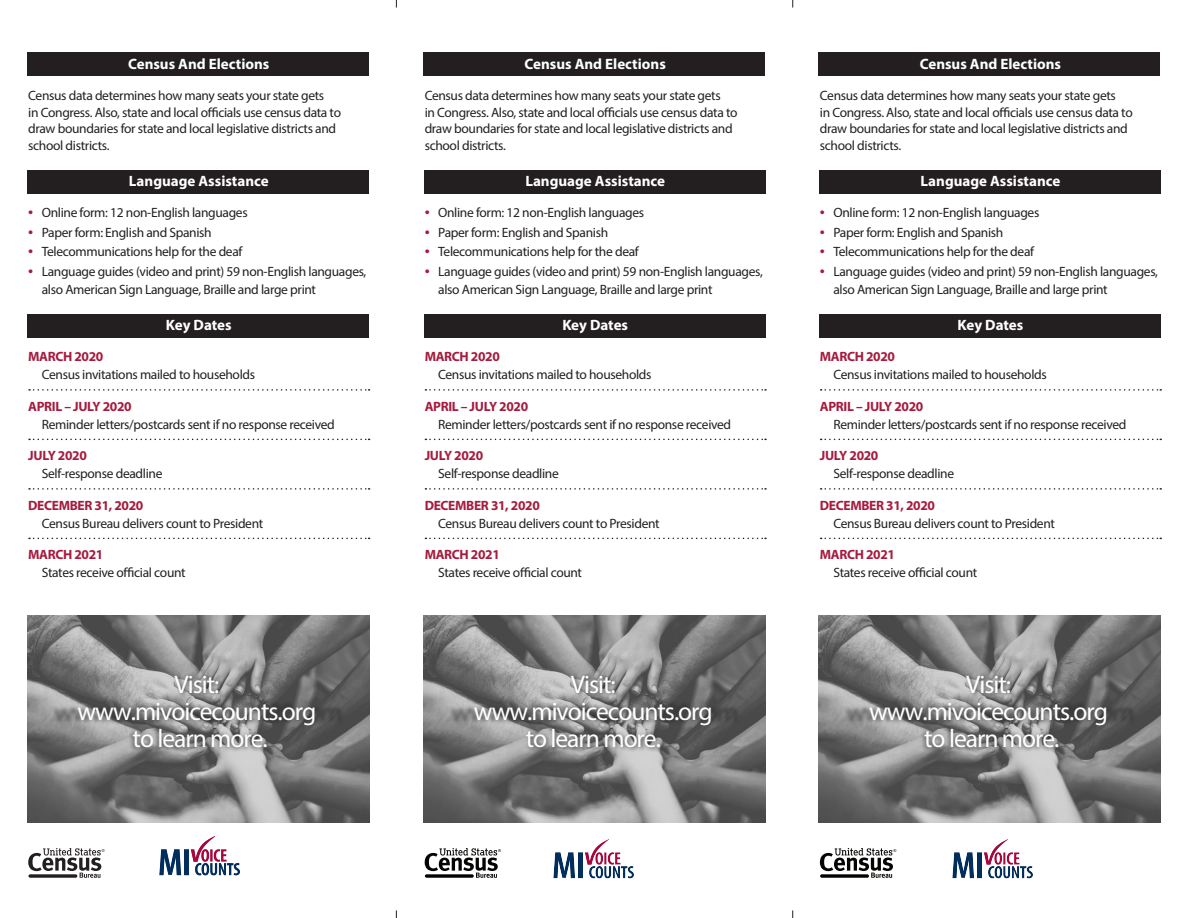
<style>
.page{position:relative;width:1188px;height:918px;background:#fff}
.page>*{position:absolute;margin:0;border:0;box-sizing:border-box;transform-origin:0 0}
.t1{font:25.5px/27px "Myriad Pro";letter-spacing:-.04em;color:#fff;text-align:center}
.t2{font:700 15px "Myriad Pro";color:#fff}
.t3{font:13.5px/16.5px "Myriad Pro";letter-spacing:-.025em;color:#231f20}
.t4{font:700 13.5px "Myriad Pro";letter-spacing:-.025em;color:#a51c3e}
.s1{font-weight:700;color:#fff}
.s2{font-size:18px;color:#a51c3e}
</style>
<div class="page">
<div style="left:424px;top:314px;width:342px;height:23px;background:#231f20"></div>
<div style="left:27px;top:314px;width:342px;height:23px;background:#231f20"></div>
<div style="left:819px;top:314px;width:342px;height:23px;background:#231f20"></div>
<div style="left:424px;top:170px;width:342px;height:23px;background:#231f20"></div>
<div style="left:27px;top:170px;width:342px;height:23px;background:#231f20"></div>
<div style="left:819px;top:170px;width:342px;height:23px;background:#231f20"></div>
<div style="left:423px;top:52px;width:342px;height:23px;background:#231f20"></div>
<div style="left:27px;top:52px;width:342px;height:23px;background:#231f20"></div>
<div style="left:818px;top:52px;width:342px;height:23px;background:#231f20"></div>
<svg style="left:425px;top:389px;width:341px;height:2px"></svg>
<svg style="left:425px;top:439px;width:341px;height:1px"></svg>
<svg style="left:425px;top:488px;width:341px;height:2px"></svg>
<svg style="left:425px;top:538px;width:341px;height:1px"></svg>
<svg style="left:29px;top:389px;width:341px;height:2px"></svg>
<svg style="left:29px;top:439px;width:341px;height:1px"></svg>
<svg style="left:29px;top:488px;width:341px;height:2px"></svg>
<svg style="left:29px;top:538px;width:341px;height:1px"></svg>
<svg style="left:821px;top:389px;width:340px;height:2px"></svg>
<svg style="left:821px;top:439px;width:340px;height:1px"></svg>
<svg style="left:821px;top:488px;width:340px;height:2px"></svg>
<svg style="left:821px;top:538px;width:340px;height:1px"></svg>
<img style="left:424px;top:615px;width:342px;height:207px">
<img style="left:27px;top:615px;width:342px;height:207px">
<img style="left:819px;top:615px;width:342px;height:207px">
<div style="left:448px;top:673px;width:293px;height:80px;background:#231f20;opacity:.77"></div>
<div style="left:52px;top:673px;width:292px;height:80px;background:#231f20;opacity:.77"></div>
<div style="left:843px;top:673px;width:293px;height:80px;background:#231f20;opacity:.77"></div>
<svg style="left:425px;top:848px;width:76px;height:30px"></svg>
<svg style="left:28px;top:848px;width:77px;height:30px"></svg>
<svg style="left:820px;top:848px;width:76px;height:30px"></svg>
<img style="left:159px;top:837px;width:81px;height:39px">
<img style="left:553px;top:839px;width:80px;height:40px">
<img style="left:952px;top:839px;width:80px;height:40px">
<p class="t2" style="left:128px;top:54px;width:143px">Census And Elections</p>
<p class="t3" style="left:28px;top:87px;width:298px">Census data determines how many seats your state gets</p>
<p class="t3" style="left:28px;top:104px;width:314px">in Congress. Also, state and local officials use census data to draw boundaries for state and local legislative districts and school districts.<span class="s1">L</span></p>
<p class="t2" style="left:129px;top:171px;width:141px">Language Assistance</p>
<p class="t3" style="left:28px;top:204px;width:221px"><span class="s2">•</span> Online form: 12 non-English languages</p>
<p class="t3" style="left:28px;top:224px;width:185px"><span class="s2">•</span> Paper form: English and Spanish</p>
<p class="t3" style="left:28px;top:243px;width:216px"><span class="s2">•</span> Telecommunications help for the deaf</p>
<p class="t3" style="left:42px;top:262px;width:326px;line-height:18px;text-indent:-14px"><span class="s2">•</span> Language guides (video and print) 59 non-English languages, also American Sign Language, Braille and large print</p>
<p class="t2" style="left:166px;top:315px;width:67px">Key Dates</p>
<p class="t4" style="left:28px;top:348px;width:77px">MARCH 2020</p>
<p class="t3" style="left:42px;top:366px;width:215px">Census invitations mailed to households</p>
<p class="t4" style="left:28px;top:397px;width:105px">APRIL – JULY 2020</p>
<p class="t3" style="left:42px;top:416px;width:295px">Reminder letters/postcards sent if no response received</p>
<p class="t4" style="left:28px;top:447px;width:60px">JULY 2020</p>
<p class="t3" style="left:42px;top:465px;width:122px">Self-response deadline</p>
<p class="t4" style="left:28px;top:496px;width:117px">DECEMBER 31, 2020</p>
<p class="t3" style="left:42px;top:515px;width:223px">Census Bureau delivers count to President</p>
<p class="t4" style="left:28px;top:546px;width:77px">MARCH 2021</p>
<p class="t3" style="left:42px;top:564px;width:145px">States receive official count</p>
<p class="t2" style="left:525px;top:54px;width:143px">Census And Elections</p>
<p class="t3" style="left:425px;top:87px;width:298px">Census data determines how many seats your state gets</p>
<p class="t3" style="left:425px;top:104px;width:314px">in Congress. Also, state and local officials use census data to draw boundaries for state and local legislative districts and school districts.<span class="s1">L</span></p>
<p class="t2" style="left:525px;top:171px;width:141px">Language Assistance</p>
<p class="t3" style="left:425px;top:204px;width:221px"><span class="s2">•</span> Online form: 12 non-English languages</p>
<p class="t3" style="left:425px;top:224px;width:185px"><span class="s2">•</span> Paper form: English and Spanish</p>
<p class="t3" style="left:425px;top:243px;width:216px"><span class="s2">•</span> Telecommunications help for the deaf</p>
<p class="t3" style="left:438px;top:262px;width:326px;line-height:18px;text-indent:-14px"><span class="s2">•</span> Language guides (video and print) 59 non-English languages, also American Sign Language, Braille and large print</p>
<p class="t2" style="left:562px;top:315px;width:67px">Key Dates</p>
<p class="t4" style="left:425px;top:348px;width:77px">MARCH 2020</p>
<p class="t3" style="left:438px;top:366px;width:215px">Census invitations mailed to households</p>
<p class="t4" style="left:425px;top:397px;width:105px">APRIL – JULY 2020</p>
<p class="t3" style="left:438px;top:416px;width:295px">Reminder letters/postcards sent if no response received</p>
<p class="t4" style="left:425px;top:447px;width:60px">JULY 2020</p>
<p class="t3" style="left:438px;top:465px;width:122px">Self-response deadline</p>
<p class="t4" style="left:425px;top:496px;width:117px">DECEMBER 31, 2020</p>
<p class="t3" style="left:438px;top:515px;width:223px">Census Bureau delivers count to President</p>
<p class="t4" style="left:425px;top:546px;width:77px">MARCH 2021</p>
<p class="t3" style="left:438px;top:564px;width:145px">States receive official count</p>
<p class="t2" style="left:920px;top:54px;width:143px">Census And Elections</p>
<p class="t3" style="left:820px;top:87px;width:298px">Census data determines how many seats your state gets</p>
<p class="t3" style="left:820px;top:104px;width:314px">in Congress. Also, state and local officials use census data to draw boundaries for state and local legislative districts and school districts.<span class="s1">L</span></p>
<p class="t2" style="left:921px;top:171px;width:141px">Language Assistance</p>
<p class="t3" style="left:820px;top:204px;width:221px"><span class="s2">•</span> Online form: 12 non-English languages</p>
<p class="t3" style="left:820px;top:224px;width:185px"><span class="s2">•</span> Paper form: English and Spanish</p>
<p class="t3" style="left:820px;top:243px;width:216px"><span class="s2">•</span> Telecommunications help for the deaf</p>
<p class="t3" style="left:833px;top:262px;width:326px;line-height:18px;text-indent:-14px"><span class="s2">•</span> Language guides (video and print) 59 non-English languages, also American Sign Language, Braille and large print</p>
<p class="t2" style="left:958px;top:315px;width:67px">Key Dates</p>
<p class="t4" style="left:820px;top:348px;width:77px">MARCH 2020</p>
<p class="t3" style="left:833px;top:366px;width:215px">Census invitations mailed to households</p>
<p class="t4" style="left:820px;top:397px;width:105px">APRIL – JULY 2020</p>
<p class="t3" style="left:833px;top:416px;width:295px">Reminder letters/postcards sent if no response received</p>
<p class="t4" style="left:820px;top:447px;width:60px">JULY 2020</p>
<p class="t3" style="left:833px;top:465px;width:122px">Self-response deadline</p>
<p class="t4" style="left:820px;top:496px;width:117px">DECEMBER 31, 2020</p>
<p class="t3" style="left:833px;top:515px;width:223px">Census Bureau delivers count to President</p>
<p class="t4" style="left:820px;top:546px;width:77px">MARCH 2021</p>
<p class="t3" style="left:833px;top:564px;width:145px">States receive official count</p>
<p class="t1" style="left:78px;top:670px;width:240px">Visit: www.mivoicecounts.org to learn more.</p>
<p class="t1" style="left:869px;top:670px;width:240px">Visit: www.mivoicecounts.org to learn more.</p>
<p class="t1" style="left:474px;top:670px;width:240px">Visit: www.mivoicecounts.org to learn more.</p>
</div>
